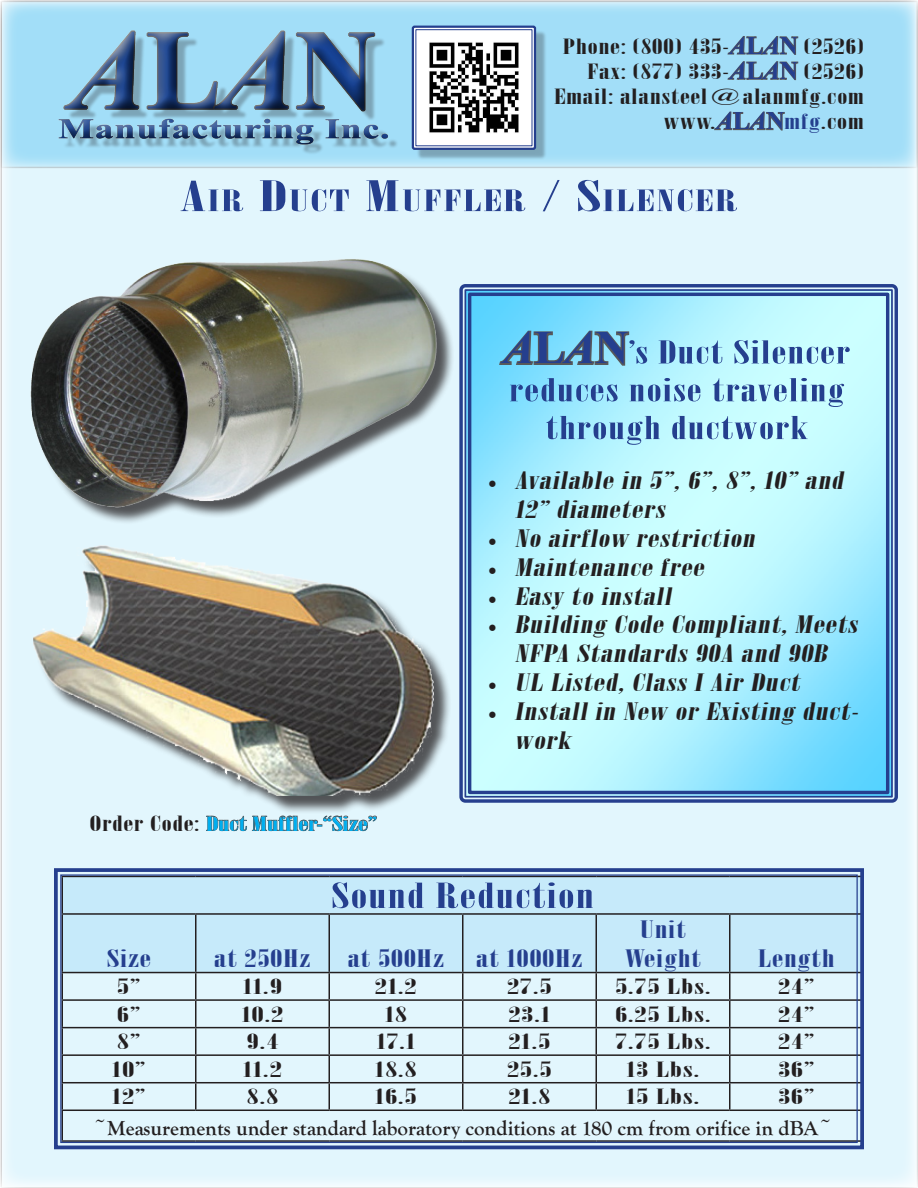
<style>
.page{position:relative;width:918px;height:1188px;background:#fff}
.page>*{position:absolute;margin:0;border:0;box-sizing:border-box;transform-origin:0 0}
.t1{font:34.5px "Onyx";letter-spacing:.025em;color:#253f8e;scale:1.75 1}
.t2{font:31.5px/37.8px "Onyx";letter-spacing:.025em;color:#253f8e;text-align:center;scale:1.75 1}
.t3{font:29.4px "Onyx";letter-spacing:.035em;color:#253f8e;scale:2 1}
.t4{font:italic 24px/28.8px "Onyx";color:#231f20;scale:1.75 1}
.t5{font:24px/28.8px "Onyx";letter-spacing:.025em;color:#253f8e;text-align:center;scale:1.75 1}
.t6{font:21px "Onyx";letter-spacing:.025em;color:#231f20;scale:2 1}
.t7{font:21px/25.2px "Onyx";letter-spacing:.025em;color:#231f20;text-align:right;scale:1.75 1}
.t8{font:700 21px "Goudy Old Style T";color:#231f20}
.t9{font:19.5px "Onyx";color:#00aeef;scale:1.9 1}
.s1{font-family:"Times New Roman";font-weight:700;font-style:italic;font-size:25.2px;color:#253f8e}
.s2{font-family:"Times New Roman";font-weight:700;font-size:25.2px;color:#253f8e}
.s3{color:#253f8e}
.s4{font-size:42px}
.s5{font-size:21px;color:#231f20}
.s6{font-family:"Times New Roman";font-weight:700;font-style:italic;font-size:46.2px}
.s7{font-family:"Times New Roman";font-weight:700;font-size:46.2px}
.s8{font-family:"Minion Pro";font-style:normal}
</style>
<div class="page">
<div style="left:1px;top:1px;width:917px;height:1187px;background:linear-gradient(to bottom,#e0f4fc,#e6f8fd)"></div>
<svg style="left:3px;top:3px;width:912px;height:162px;background:#a6dff8"></svg>
<svg style="left:726px;top:35px;width:73px;height:46px;background:#8bb5c8"></svg>
<svg style="left:713px;top:111px;width:73px;height:20px"></svg>
<div style="left:63px;top:35px;width:336px;height:120px;background:#a2def8"></div>
<img style="left:54px;top:28px;width:339px;height:120px">
<svg style="left:206px;top:815px;width:171px;height:17px;background:#b5c3c8"></svg>
<div style="left:33px;top:262px;width:422px;height:262px;background:#231f20;opacity:.75"></div>
<img style="left:30px;top:259px;width:413px;height:254px">
<svg style="left:54px;top:868px;width:810px;height:282px;background:#c5ddea"></svg>
<div style="left:36px;top:548px;width:416px;height:266px;background:#231f20;opacity:.75"></div>
<img style="left:34px;top:545px;width:399px;height:250px">
<img style="left:468px;top:292px;width:422px;height:503px">
<div style="left:459px;top:284px;width:439px;height:519px;border:3px solid #253f8e;border-radius:4px"></div>
<div style="left:465px;top:289px;width:428px;height:509px;border:2px solid #253f8e"></div>
<div style="left:468px;top:293px;width:421px;height:501px;border:3px solid #253f8e"></div>
<svg style="left:497px;top:329px;width:134px;height:38px;background:#70afc4"></svg>
<div style="left:416px;top:30px;width:131px;height:130px;background:#231f20;opacity:.3"></div>
<svg style="left:410px;top:24px;width:127px;height:127px"></svg>
<p class="t7" style="left:554px;top:34px;width:178px">Phone: (800) 435-<span class="s1">A</span><span class="s2">L</span><span class="s1">A</span><span class="s2">N</span> (2526)<br>Fax: (877) 333-<span class="s1">A</span><span class="s2">L</span><span class="s1">A</span><span class="s2">N</span> (2526)<br>Email: alansteel@alanmfg.com www.<span class="s1">A</span><span class="s2">L</span><span class="s1">A</span><span class="s2">N</span><span class="s3">mfg</span>.com</p>
<p class="t3" style="left:180px;top:184px;width:280px"><span class="s4">A</span>IR <span class="s4">D</span>UCT <span class="s4">M</span>UFFLER <span class="s4">/ S</span>ILENCER</p>
<p class="t9" style="left:90px;top:812px;width:153px"><span class="s5">Order Code:</span> Duct Muffler-“Size”</p>
<p class="t2" style="left:504px;top:333px;width:200px"><span class="s6">A</span><span class="s7">L</span><span class="s6">A</span><span class="s7">N</span>’s Duct Silencer reduces noise traveling through ductwork</p>
<p class="t4" style="left:515px;top:466px;width:192px;text-indent:-27px"><span class="s8">•</span> Available in 5”, 6”, 8”, 10” and<br>12” diameters</p>
<p class="t4" style="left:488px;top:524px;width:157px"><span class="s8">•</span> No airflow restriction</p>
<p class="t4" style="left:488px;top:553px;width:128px"><span class="s8">•</span> Maintenance free</p>
<p class="t4" style="left:488px;top:582px;width:109px"><span class="s8">•</span> Easy to install</p>
<p class="t4" style="left:488px;top:610px;width:215px;text-align:center"><span class="s8">•</span> Building Code Compliant, Meets<br>NFPA Standards 90A and 90B</p>
<p class="t4" style="left:488px;top:668px;width:182px"><span class="s8">•</span> UL Listed, Class I Air Duct</p>
<p class="t4" style="left:515px;top:697px;width:200px;text-indent:-27px"><span class="s8">•</span> Install in New or Existing duct&shy;work</p>
<p class="t1" style="left:332px;top:876px;width:151px">Sound Reduction</p>
<p class="t5" style="left:107px;top:944px;width:27px">Size</p>
<p class="t5" style="left:215px;top:944px;width:56px">at 250Hz</p>
<p class="t5" style="left:348px;top:944px;width:56px">at 500Hz</p>
<p class="t5" style="left:477px;top:944px;width:62px">at 1000Hz</p>
<p class="t5" style="left:625px;top:915px;width:45px">Unit<br>Weight</p>
<p class="t5" style="left:759px;top:944px;width:45px">Length</p>
<p class="t6" style="left:117px;top:975px;width:13px">5”</p>
<p class="t6" style="left:243px;top:975px;width:21px">11.9</p>
<p class="t6" style="left:375px;top:975px;width:22px">21.2</p>
<p class="t6" style="left:507px;top:975px;width:24px">27.5</p>
<p class="t6" style="left:615px;top:975px;width:49px">5.75 Lbs.</p>
<p class="t6" style="left:778px;top:975px;width:20px">24”</p>
<p class="t6" style="left:117px;top:1002px;width:13px">6”</p>
<p class="t6" style="left:242px;top:1002px;width:22px">10.2</p>
<p class="t6" style="left:385px;top:1002px;width:12px">18</p>
<p class="t6" style="left:509px;top:1002px;width:22px">23.1</p>
<p class="t6" style="left:615px;top:1002px;width:49px">6.25 Lbs.</p>
<p class="t6" style="left:778px;top:1002px;width:20px">24”</p>
<p class="t6" style="left:117px;top:1030px;width:13px">8”</p>
<p class="t6" style="left:247px;top:1030px;width:17px">9.4</p>
<p class="t6" style="left:377px;top:1030px;width:21px">17.1</p>
<p class="t6" style="left:509px;top:1030px;width:22px">21.5</p>
<p class="t6" style="left:615px;top:1030px;width:49px">7.75 Lbs.</p>
<p class="t6" style="left:778px;top:1030px;width:20px">24”</p>
<p class="t6" style="left:112px;top:1057px;width:18px">10”</p>
<p class="t6" style="left:243px;top:1057px;width:21px">11.2</p>
<p class="t6" style="left:375px;top:1057px;width:22px">18.8</p>
<p class="t6" style="left:507px;top:1057px;width:24px">25.5</p>
<p class="t6" style="left:627px;top:1057px;width:38px">13 Lbs.</p>
<p class="t6" style="left:778px;top:1057px;width:20px">36”</p>
<p class="t6" style="left:112px;top:1085px;width:18px">12”</p>
<p class="t6" style="left:247px;top:1085px;width:17px">8.8</p>
<p class="t6" style="left:375px;top:1085px;width:22px">16.5</p>
<p class="t6" style="left:509px;top:1085px;width:22px">21.8</p>
<p class="t6" style="left:627px;top:1085px;width:38px">15 Lbs.</p>
<p class="t6" style="left:778px;top:1085px;width:20px">36”</p>
<p class="t8" style="left:93px;top:1116px;width:741px">~Measurements under standard laboratory conditions at 180 cm from orifice in dBA~</p>
</div>
